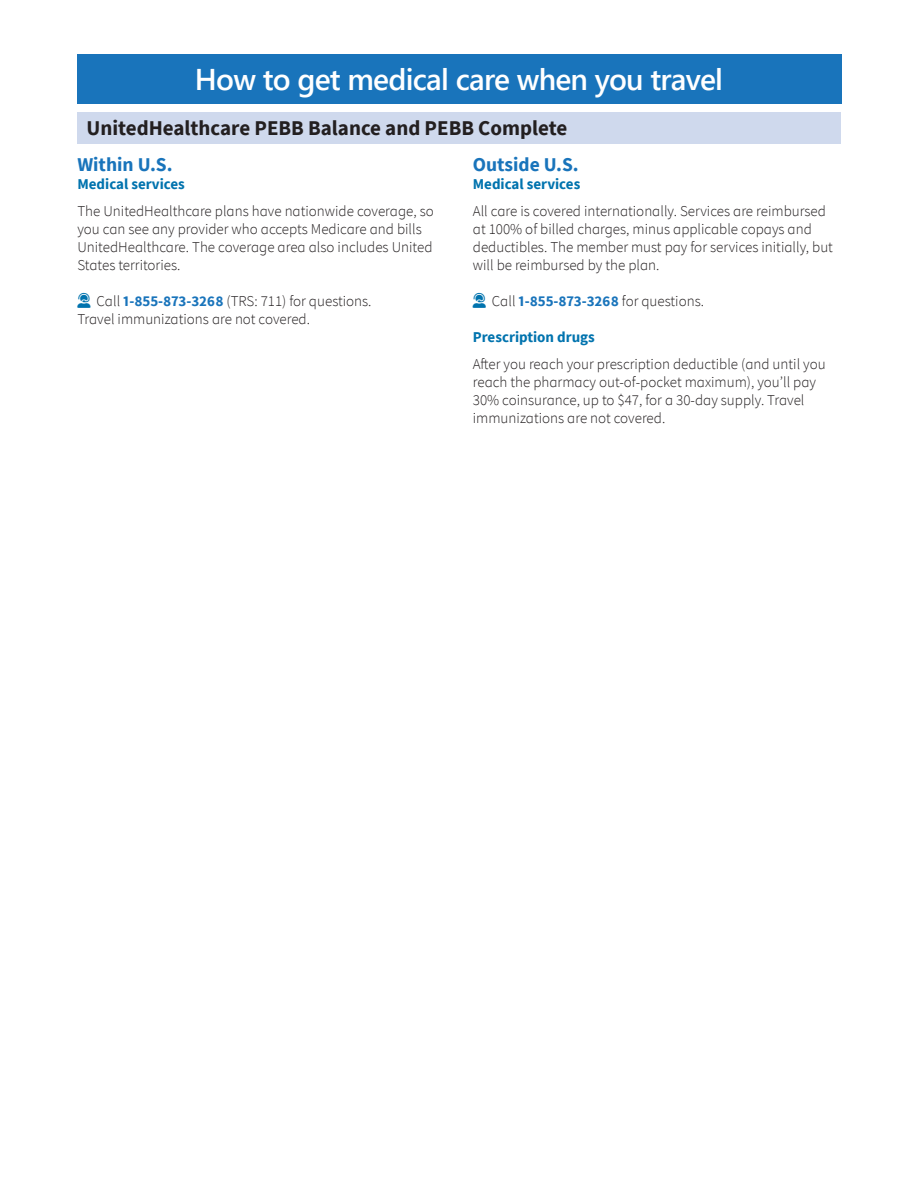
<style>
.page{position:relative;width:918px;height:1188px;background:#fff}
.page>*{position:absolute;margin:0;border:0;box-sizing:border-box;transform-origin:0 0}
.t1{font:600 30px "Segoe UI";letter-spacing:-.025em;color:#fff}
.Heading_2_Span{font:700 21px "Source Sans Pro";color:#231f20}
.Heading_3{font:700 19.5px "Source Sans Pro";color:#1974bb}
.Body_text{font:300 15px/18px "Source Sans Pro";color:#231f20}
.Heading_4__2-column{font:700 15px "Source Sans Pro";color:#0073ae}
.s1{color:#0073ae}
.s2{font-weight:700;color:#1974bb}
</style>
<div class="page">
<div style="left:77px;top:112px;width:764px;height:32px;background:#cfd9ed"></div>
<div style="left:77px;top:54px;width:765px;height:50px;background:#1974bb"></div>
<h1 class="t1" style="left:195px;top:51px;width:530px">How to get medical care when you travel</h1>
<p class="Heading_2_Span" style="left:86px;top:114px;width:483px">UnitedHealthcare PEBB Balance and PEBB Complete</p>
<p class="Heading_3" style="left:77px;top:151px;width:97px">Within U.S.</p>
<p class="Heading_4__2-column" style="left:77px;top:174px;width:109px">Medical services</p>
<p class="Body_text" style="left:77px;top:202px;width:358px">The UnitedHealthcare plans have nationwide coverage, so you can see any provider who accepts Medicare and bills UnitedHealthcare. The coverage area also includes United States territories.</p>
<p class="Body_text" style="left:77px;top:292px;width:296px"><span class="s1">◆▲▲▼</span> Call <span class="s2">1-855-873-3268</span> (TRS: 711) for questions.</p>
<p class="Body_text" style="left:77px;top:310px;width:234px">Travel immunizations are not covered.</p>
<p class="Heading_3" style="left:473px;top:151px;width:107px">Outside U.S.</p>
<p class="Heading_4__2-column" style="left:473px;top:174px;width:109px">Medical services</p>
<p class="Body_text" style="left:473px;top:202px;width:362px">All care is covered internationally. Services are reimbursed at 100% of billed charges, minus applicable copays and deductibles. The member must pay for services initially, but will be reimbursed by the plan.</p>
<p class="Body_text" style="left:473px;top:292px;width:233px"><span class="s1">◆▲▲▼</span> Call <span class="s2">1-855-873-3268</span> for questions.</p>
<p class="Heading_4__2-column" style="left:473px;top:327px;width:124px">Prescription drugs</p>
<p class="Body_text" style="left:473px;top:355px;width:354px">After you reach your prescription deductible (and until you reach the pharmacy out-of-pocket maximum), you’ll pay 30% coinsurance, up to $47, for a 30-day supply. Travel immunizations are not covered.</p>
</div>
